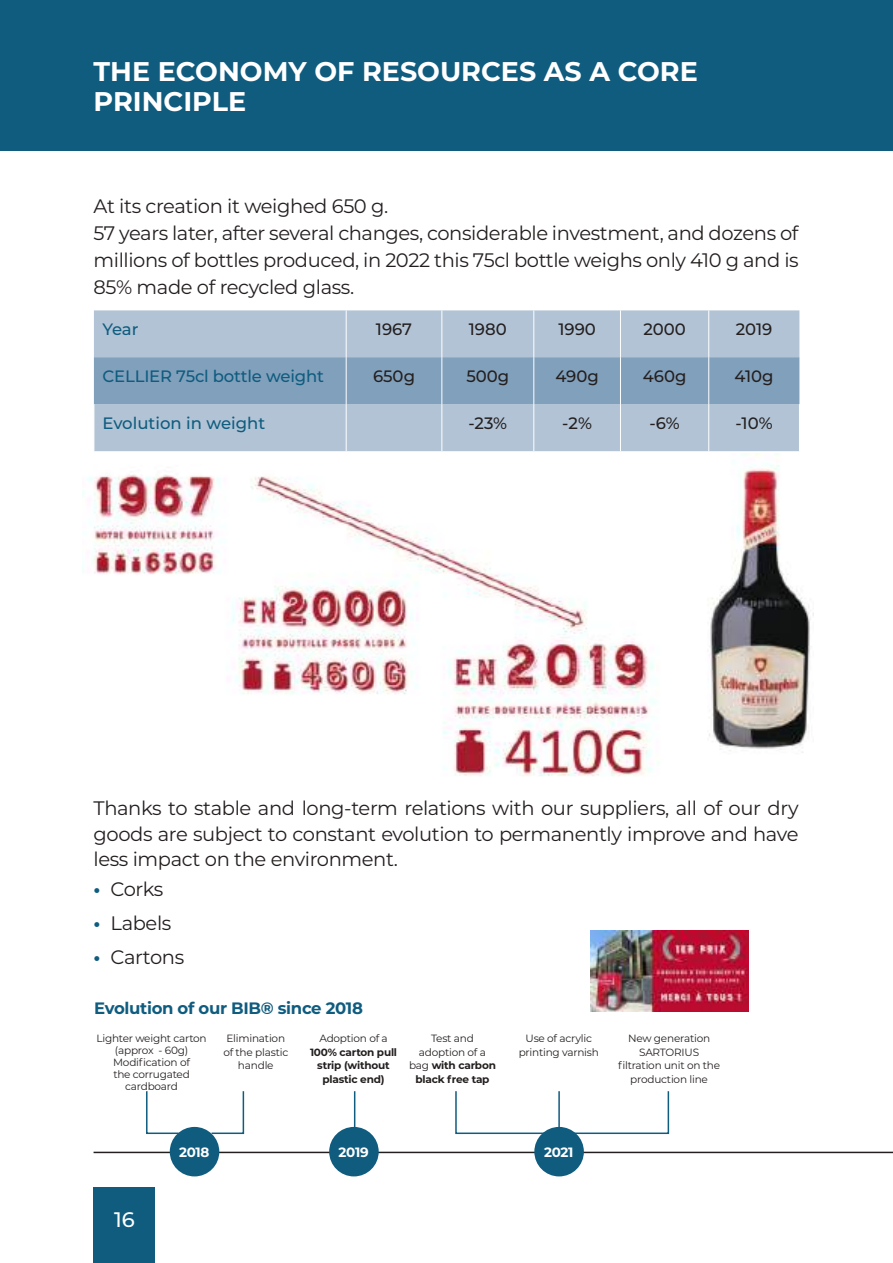
<style>
.page{position:relative;width:893px;height:1263px;background:#fff}
.page>*{position:absolute;margin:0;border:0;box-sizing:border-box;transform-origin:0 0}
.t1{font:700 27px/30px "Montserrat";color:#fff}
.t2{font:500 21px "Montserrat";color:#fff}
.t3{font:19.5px/27px "Montserrat";letter-spacing:-.02em;color:#241f1f}
.t4{font:500 16.5px "Montserrat";color:#241f1f}
.t5{font:500 16.5px "Montserrat";letter-spacing:-.01em;color:#0f5c7f}
.t6{font:700 16.5px "Montserrat";letter-spacing:-.02em;color:#0f5c7f}
.t7{font:700 13.5px "Montserrat";letter-spacing:-.02em;color:#fff}
.t8{font:10.5px/13.5px "Montserrat";letter-spacing:-.02em;color:#241f1f;text-align:center}
.t9{font:700 10.5px/13.5px "Montserrat";letter-spacing:-.02em;color:#241f1f;text-align:center}
.s1{font-weight:700;color:#0f5c7f}
.s2{font-weight:400}
</style>
<div class="page">
<div style="left:0;top:0;width:893px;height:151px;background:#0f5c7f"></div>
<div style="left:94px;top:1187px;width:61px;height:76px;background:#0f5c7f"></div>
<img style="left:83px;top:453px;width:728px;height:323px">
<div style="left:94px;top:310px;width:705px;height:141px;background:#b1c3d5"></div>
<div style="left:94px;top:357px;width:705px;height:47px;background:#81a0bb"></div>
<hr style="left:346px;top:310px;width:1px;height:47px;background:#fff">
<hr style="left:441px;top:310px;width:1px;height:47px;background:#fff">
<hr style="left:533px;top:310px;width:1px;height:47px;background:#fff">
<hr style="left:620px;top:310px;width:1px;height:47px;background:#fff">
<hr style="left:708px;top:310px;width:1px;height:47px;background:#fff">
<hr style="left:346px;top:357px;width:1px;height:47px;background:#fff">
<hr style="left:441px;top:357px;width:1px;height:47px;background:#fff">
<hr style="left:533px;top:357px;width:1px;height:47px;background:#fff">
<hr style="left:620px;top:357px;width:1px;height:47px;background:#fff">
<hr style="left:708px;top:357px;width:1px;height:47px;background:#fff">
<hr style="left:94px;top:404px;width:1px;height:47px;background:#fff">
<hr style="left:346px;top:404px;width:1px;height:47px;background:#fff">
<hr style="left:441px;top:404px;width:1px;height:47px;background:#fff">
<hr style="left:533px;top:404px;width:1px;height:47px;background:#fff">
<hr style="left:620px;top:404px;width:1px;height:47px;background:#fff">
<hr style="left:708px;top:404px;width:1px;height:47px;background:#fff">
<hr style="left:94px;top:1152px;width:799px;height:1px;background:#241f1f">
<div style="left:170px;top:1127px;width:49px;height:49px;background:#0f5c7f;border-radius:50%"></div>
<div style="left:534px;top:1127px;width:50px;height:49px;background:#0f5c7f;border-radius:50%"></div>
<div style="left:329px;top:1127px;width:50px;height:49px;background:#0f5c7f;border-radius:50%"></div>
<svg style="left:146px;top:1091px;width:34px;height:44px"></svg>
<svg style="left:455px;top:1091px;width:98px;height:44px"></svg>
<svg style="left:210px;top:1091px;width:35px;height:44px"></svg>
<svg style="left:563px;top:1091px;width:107px;height:44px"></svg>
<hr style="left:558px;top:1091px;width:2px;height:43px;background:#0f5c7f">
<hr style="left:354px;top:1091px;width:1px;height:43px;background:#0f5c7f">
<img style="left:590px;top:930px;width:158px;height:82px">
<h1 class="t1" style="left:94px;top:55px;width:606px">THE ECONOMY OF RESOURCES AS A CORE<br>PRINCIPLE</h1>
<p class="t3" style="left:94px;top:192px;width:707px">At its creation it weighed 650 g.<br>57 years later, after several changes, considerable investment, and dozens of millions of bottles produced, in 2022 this 75cl bottle weighs only 410 g and is 85% made of recycled glass.</p>
<p class="t5" style="left:102px;top:317px;width:38px">Year</p>
<p class="t4" style="left:376px;top:317px;width:38px">1967</p>
<p class="t4" style="left:469px;top:317px;width:39px">1980</p>
<p class="t4" style="left:558px;top:317px;width:39px">1990</p>
<p class="t4" style="left:643px;top:317px;width:44px">2000</p>
<p class="t4" style="left:736px;top:317px;width:38px">2019</p>
<p class="t5" style="left:102px;top:364px;width:223px">CELLIER 75cl bottle weight</p>
<p class="t4" style="left:373px;top:364px;width:44px">650g</p>
<p class="t4" style="left:466px;top:364px;width:44px">500g</p>
<p class="t4" style="left:555px;top:364px;width:45px">490g</p>
<p class="t4" style="left:643px;top:364px;width:45px">460g</p>
<p class="t4" style="left:734px;top:364px;width:41px">410g</p>
<p class="t5" style="left:102px;top:411px;width:164px">Evolution in weight</p>
<p class="t4" style="left:468px;top:411px;width:40px">-23%</p>
<p class="t4" style="left:562px;top:411px;width:31px">-2%</p>
<p class="t4" style="left:649px;top:411px;width:32px">-6%</p>
<p class="t4" style="left:736px;top:411px;width:39px">-10%</p>
<p class="t3" style="left:94px;top:795px;width:707px;line-height:25.5px;text-align:justify">Thanks to stable and long-term relations with our suppliers, all of our dry goods are subject to constant evolution to permanently improve and have less impact on the environment.</p>
<p class="t3" style="left:94px;top:875px;width:71px"><span class="s1">•</span> Corks</p>
<p class="t3" style="left:94px;top:909px;width:79px"><span class="s1">•</span> Labels</p>
<p class="t3" style="left:94px;top:943px;width:92px"><span class="s1">•</span> Cartons</p>
<p class="t6" style="left:94px;top:996px;width:270px">Evolution of our BIB® since 2018</p>
<p class="t8" style="left:223px;top:1031px;width:66px">Elimination of the plastic handle</p>
<p class="t8" style="left:319px;top:1031px;width:70px">Adoption of a</p>
<p class="t8" style="left:519px;top:1031px;width:82px">Use of acrylic printing varnish</p>
<p class="t8" style="left:96px;top:1032px;width:112px;line-height:12px">Lighter weight carton (approx - 60g)<br>Modification of<br>the corrugated cardboard</p>
<p class="t9" style="left:409px;top:1031px;width:88px"><span class="s2">Test and adoption of a bag</span> with carbon black free tap</p>
<p class="t8" style="left:618px;top:1031px;width:104px">New generation<br>SARTORIUS filtration unit on the production line</p>
<p class="t9" style="left:310px;top:1044px;width:89px">100% carton pull strip (without plastic end)</p>
<p class="t2" style="left:114px;top:1205px;width:22px">16</p>
<p class="t7" style="left:179px;top:1142px;width:32px">2018</p>
<p class="t7" style="left:339px;top:1142px;width:32px">2019</p>
<p class="t7" style="left:544px;top:1142px;width:31px">2021</p>
</div>
